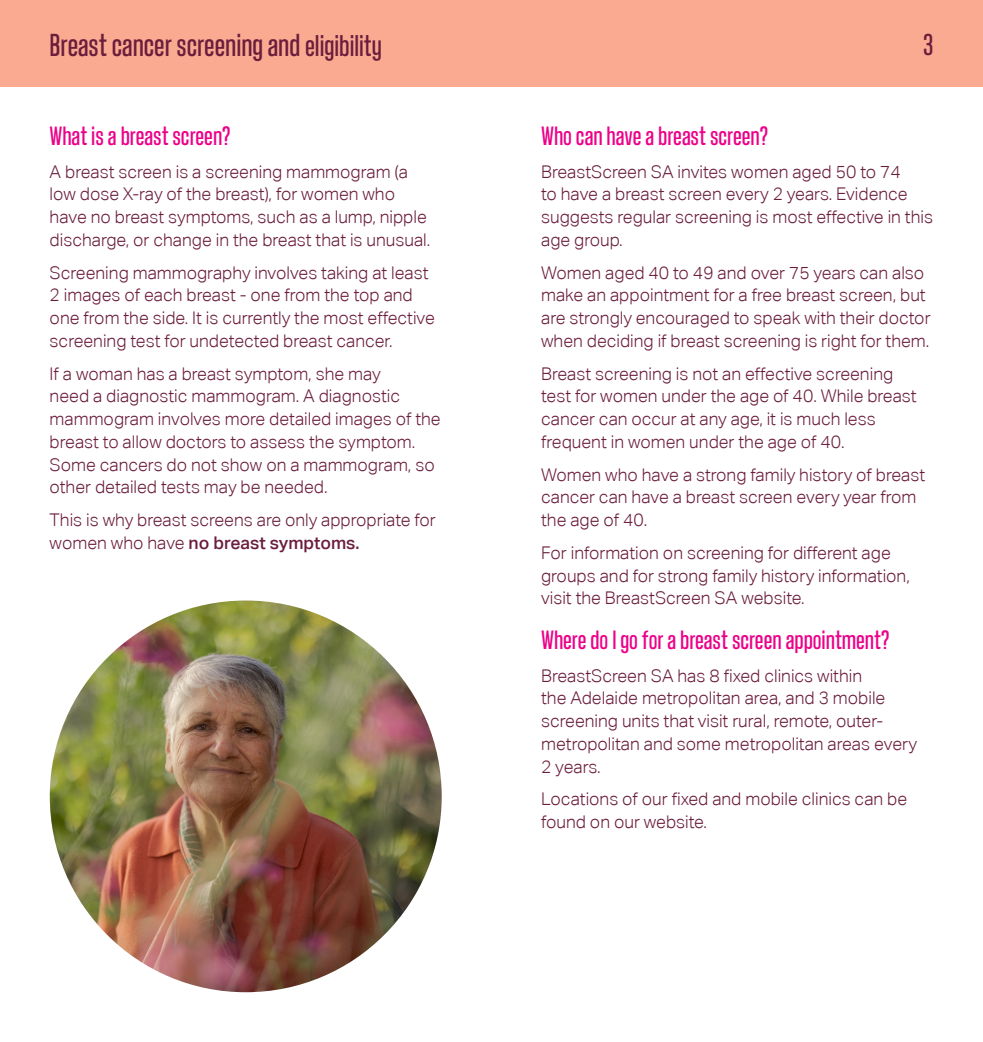
<style>
.page{position:relative;width:983px;height:1042px;background:#fff}
.page>*{position:absolute;margin:0;border:0;box-sizing:border-box;transform-origin:0 0}
.t1{font:500 31.5px "Landasans";color:#6b1d3c}
.t2{font:500 29.75px "Landasans";color:#6b1d3c}
.t3{font:500 26.25px "Landasans";color:#ec0089}
.t4{font:300 17.5px/22.8px "Aktiv Grotesk Corp";color:#6b1d3c}
.s1{font-size:29.75px}
.s2{font-weight:500}
</style>
<div class="page">
<div style="left:0;top:0;width:982px;height:87px;background:#f9aa91"></div>
<img style="left:50px;top:600px;width:391px;height:392px;border-radius:196px">
<h1 class="t1" style="left:50px;top:29px;width:333px">Breast cancer screening and <span class="s1">eligibility</span></h1>
<h2 class="t2" style="left:922px;top:29px;width:12px">3</h2>
<h3 class="t3" style="left:50px;top:122px;width:182px">What is a breast screen?</h3>
<p class="t4" style="left:50px;top:160px;width:382px">A breast screen is a screening mammogram (a low dose X-ray of the breast), for women who have no breast symptoms, such as a lump, nipple discharge, or change in the breast that is unusual.</p>
<p class="t4" style="left:50px;top:261px;width:386px">Screening mammography involves taking at least 2 images of each breast - one from the top and one from the side. It is currently the most effective screening test for undetected breast cancer.</p>
<p class="t4" style="left:50px;top:362px;width:392px">If a woman has a breast symptom, she may<br>need a diagnostic mammogram. A diagnostic mammogram involves more detailed images of the breast to allow doctors to assess the symptom.<br>Some cancers do not show on a mammogram, so other detailed tests may be needed.</p>
<p class="t4" style="left:50px;top:508px;width:387px">This is why breast screens are only appropriate for women who have <span class="s2">no breast symptoms.</span></p>
<h3 class="t3" style="left:541px;top:122px;width:228px">Who can have a breast screen?</h3>
<p class="t4" style="left:541px;top:160px;width:393px">BreastScreen SA invites women aged 50 to 74<br>to have a breast screen every 2 years. Evidence suggests regular screening is most effective in this age group.</p>
<p class="t4" style="left:541px;top:261px;width:391px">Women aged 40 to 49 and over 75 years can also make an appointment for a free breast screen, but are strongly encouraged to speak with their doctor when deciding if breast screening is right for them.</p>
<p class="t4" style="left:541px;top:362px;width:377px">Breast screening is not an effective screening test for women under the age of 40. While breast cancer can occur at any age, it is much less frequent in women under the age of 40.</p>
<p class="t4" style="left:541px;top:463px;width:385px">Women who have a strong family history of breast cancer can have a breast screen every year from the age of 40.</p>
<p class="t4" style="left:541px;top:541px;width:370px">For information on screening for different age groups and for strong family history information, visit the BreastScreen SA website.</p>
<h3 class="t3" style="left:541px;top:626px;width:349px">Where do I go for a breast screen appointment?</h3>
<p class="t4" style="left:541px;top:664px;width:377px">BreastScreen SA has 8 fixed clinics within<br>the Adelaide metropolitan area, and 3 mobile screening units that visit rural, remote, outer&shy;metropolitan and some metropolitan areas every 2 years.</p>
<p class="t4" style="left:541px;top:788px;width:367px">Locations of our fixed and mobile clinics can be found on our website.</p>
</div>
